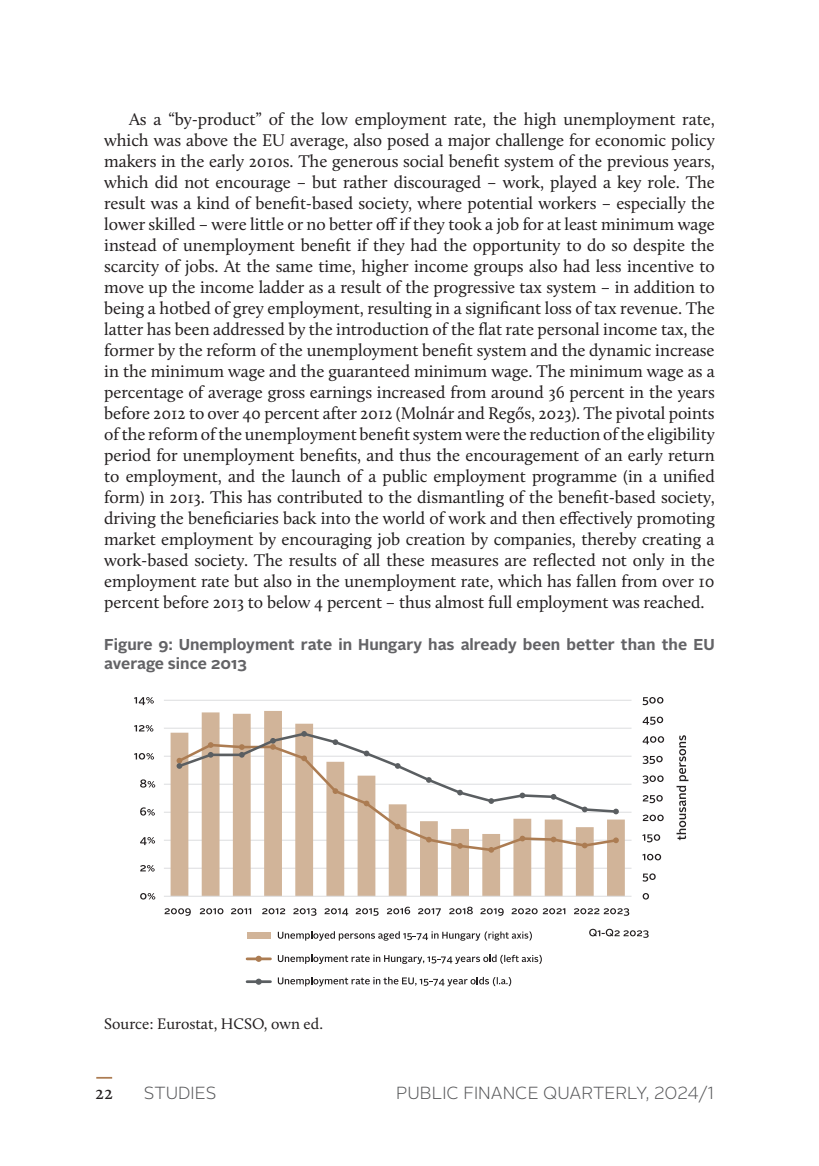
<style>
.page{position:relative;width:819px;height:1166px;background:#fff}
.page>*{position:absolute;margin:0;border:0;box-sizing:border-box;transform-origin:0 0}
.t1{font:19.25px "Calluna";color:#231f20}
.t2{font:17.5px/21px "Calluna";letter-spacing:-.005em;color:#231f20;text-align:justify}
.t3{font:300 17.5px "Alright Sans";color:#57585a}
.t4{font:700 15.75px/18.9px "Alright Sans";color:#636366}
.t5{font:15.75px "Calluna";color:#231f20}
</style>
<div class="page">
<svg style="left:96px;top:1077px;width:16px;height:1px"></svg>
<svg style="left:676px;top:735px;width:12px;height:105px"></svg>
<svg style="left:589px;top:929px;width:59px;height:9px"></svg>
<div style="left:247px;top:932px;width:23px;height:7px;background:#d1b499"></div>
<svg style="left:278px;top:931px;width:254px;height:10px"></svg>
<hr style="left:247px;top:957px;width:23px;height:3px;background:#ac7c52">
<div style="left:255px;top:956px;width:7px;height:6px;background:#ac7c52;border-radius:50%"></div>
<svg style="left:278px;top:954px;width:264px;height:10px"></svg>
<hr style="left:247px;top:980px;width:23px;height:3px;background:#5a5e61">
<div style="left:255px;top:978px;width:7px;height:7px;background:#5a5e61;border-radius:50%"></div>
<svg style="left:278px;top:977px;width:233px;height:9px"></svg>
<hr style="left:164px;top:700px;width:467px;height:1px;background:#dcdddf">
<hr style="left:164px;top:728px;width:467px;height:1px;background:#dcdddf">
<hr style="left:164px;top:756px;width:467px;height:1px;background:#dcdddf">
<hr style="left:164px;top:784px;width:467px;height:1px;background:#dcdddf">
<hr style="left:164px;top:812px;width:467px;height:1px;background:#dcdddf">
<hr style="left:164px;top:840px;width:467px;height:1px;background:#dcdddf">
<hr style="left:164px;top:868px;width:467px;height:1px;background:#dcdddf">
<svg style="left:170px;top:711px;width:454px;height:185px"></svg>
<hr style="left:164px;top:896px;width:467px;height:1px;background:#dcdddf">
<svg style="left:176px;top:742px;width:443px;height:110px"></svg>
<svg style="left:395px;top:824px;width:5px;height:5px"></svg>
<svg style="left:426px;top:837px;width:5px;height:5px"></svg>
<svg style="left:457px;top:843px;width:6px;height:6px"></svg>
<svg style="left:488px;top:847px;width:6px;height:6px"></svg>
<svg style="left:519px;top:836px;width:6px;height:5px"></svg>
<svg style="left:550px;top:836px;width:6px;height:6px"></svg>
<svg style="left:582px;top:842px;width:5px;height:6px"></svg>
<svg style="left:613px;top:837px;width:5px;height:6px"></svg>
<svg style="left:176px;top:731px;width:442px;height:83px"></svg>
<svg style="left:642px;top:893px;width:7px;height:6px"></svg>
<svg style="left:642px;top:873px;width:13px;height:8px"></svg>
<svg style="left:642px;top:854px;width:19px;height:6px"></svg>
<svg style="left:642px;top:834px;width:18px;height:8px"></svg>
<svg style="left:642px;top:814px;width:21px;height:7px"></svg>
<svg style="left:642px;top:795px;width:20px;height:8px"></svg>
<svg style="left:642px;top:775px;width:21px;height:8px"></svg>
<svg style="left:642px;top:756px;width:20px;height:8px"></svg>
<svg style="left:642px;top:736px;width:22px;height:8px"></svg>
<svg style="left:642px;top:716px;width:21px;height:9px"></svg>
<svg style="left:642px;top:697px;width:21px;height:8px"></svg>
<svg style="left:140px;top:893px;width:15px;height:6px"></svg>
<svg style="left:140px;top:865px;width:15px;height:6px"></svg>
<svg style="left:140px;top:837px;width:15px;height:8px"></svg>
<svg style="left:140px;top:807px;width:15px;height:8px"></svg>
<svg style="left:140px;top:779px;width:15px;height:8px"></svg>
<svg style="left:134px;top:753px;width:20px;height:6px"></svg>
<svg style="left:134px;top:725px;width:19px;height:6px"></svg>
<svg style="left:134px;top:697px;width:20px;height:8px"></svg>
<svg style="left:164px;top:908px;width:27px;height:8px"></svg>
<svg style="left:200px;top:908px;width:23px;height:6px"></svg>
<svg style="left:231px;top:908px;width:20px;height:6px"></svg>
<svg style="left:262px;top:908px;width:23px;height:6px"></svg>
<svg style="left:293px;top:908px;width:23px;height:8px"></svg>
<svg style="left:324px;top:908px;width:24px;height:8px"></svg>
<svg style="left:355px;top:908px;width:23px;height:8px"></svg>
<svg style="left:387px;top:906px;width:23px;height:8px"></svg>
<svg style="left:418px;top:908px;width:23px;height:8px"></svg>
<svg style="left:449px;top:906px;width:24px;height:8px"></svg>
<svg style="left:480px;top:908px;width:23px;height:8px"></svg>
<svg style="left:511px;top:908px;width:54px;height:6px"></svg>
<svg style="left:574px;top:908px;width:55px;height:8px"></svg>
<p class="t2" style="left:104px;top:109px;width:612px;text-indent:25px">As a “by-product” of the low employment rate, the high unemployment rate, which was above the EU average, also posed a major challenge for economic policy makers in the early 2010s. The generous social benefit system of the previous years, which did not encourage – but rather discouraged – work, played a key role. The result was a kind of benefit-based society, where potential workers – especially the lower skilled – were little or no better off if they took a job for at least minimum wage instead of unemployment benefit if they had the opportunity to do so despite the scarcity of jobs. At the same time, higher income groups also had less incentive to move up the income ladder as a result of the progressive tax system – in addition to being a hotbed of grey employment, resulting in a significant loss of tax revenue. The latter has been addressed by the introduction of the flat rate personal income tax, the former by the reform of the unemployment benefit system and the dynamic increase in the minimum wage and the guaranteed minimum wage. The minimum wage as a percentage of average gross earnings increased from around 36 percent in the years before 2012 to over 40 percent after 2012 (Molnár and Regős, 2023). The pivotal points of the reform of the unemployment benefit system were the reduction of the eligibility period for unemployment benefits, and thus the encouragement of an early return to employment, and the launch of a public employment programme (in a unified form) in 2013. This has contributed to the dismantling of the benefit-based society, driving the beneficiaries back into the world of work and then effectively promoting market employment by encouraging job creation by companies, thereby creating a work-based society. The results of all these measures are reflected not only in the employment rate but also in the unemployment rate, which has fallen from over 10 percent before 2013 to below 4 percent – thus almost full employment was reached.</p>
<p class="t4" style="left:104px;top:635px;width:612px">Figure 9: Unemployment rate in Hungary has already been better than the EU average since 2013</p>
<p class="t5" style="left:104px;top:1014px;width:220px">Source: Eurostat, HCSO, own ed.</p>
<p class="t1" style="left:95px;top:1081px;width:19px">22</p>
<p class="t3" style="left:144px;top:1081px;width:74px">STUDIES</p>
<p class="t3" style="left:396px;top:1081px;width:320px">PUBLIC FINANCE QUARTERLY, 2024/1</p>
</div>
